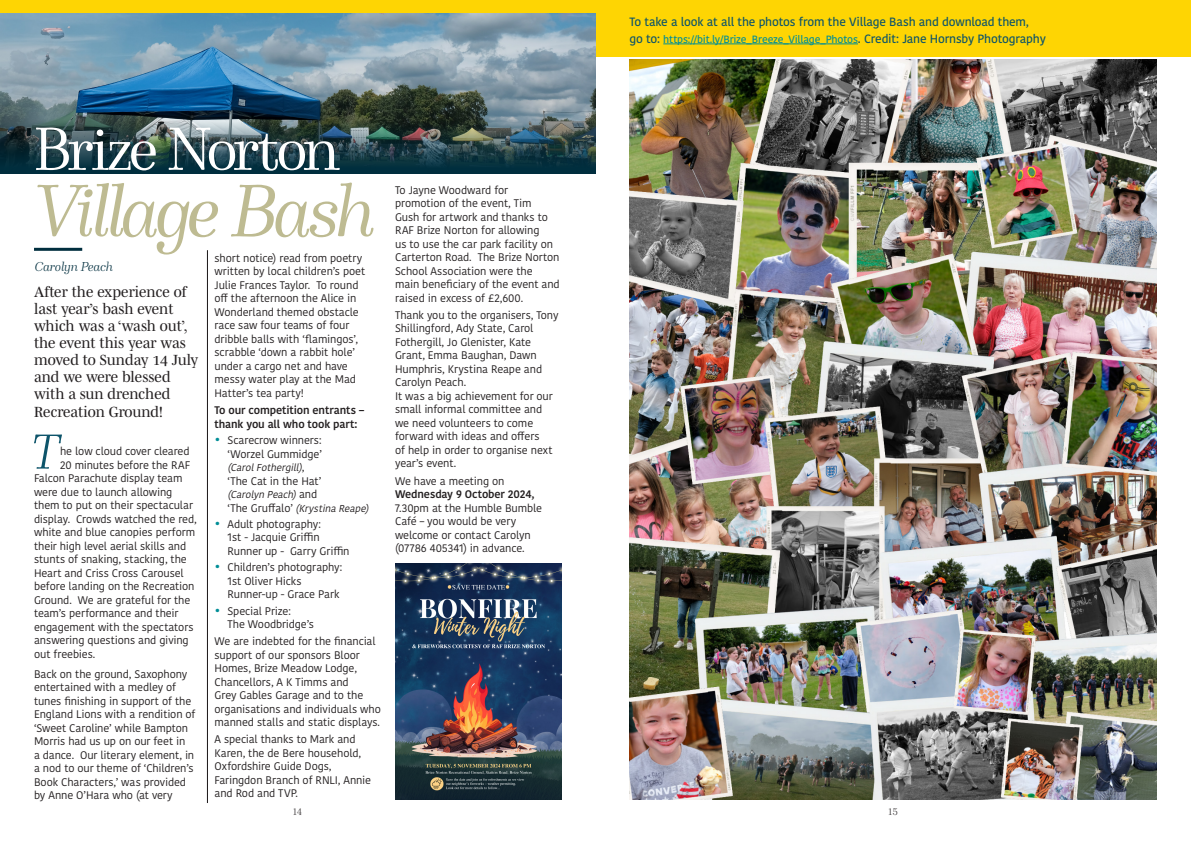
<style>
.page{position:relative;width:1191px;height:842px;background:#fff}
.page>*{position:absolute;margin:0;border:0;box-sizing:border-box;transform-origin:0 0}
.t1{font:italic 77.1px "Winslow";letter-spacing:-.075em;color:#bebb92}
.t2{font:63.2px "Winslow";letter-spacing:-.065em;color:#fff}
.Drop_Cap{font:italic 300 51.1px "Winslow";color:#0d546a}
.Body_text{font:15px/17.1px "Mencken Std";color:#231f20}
.t3{font:italic 300 13.5px "Winslow";letter-spacing:-.035em;color:#002e3e}
.Body_text-2{font:500 12px "Kohinoor Devanagari";letter-spacing:-.015em;color:#0d546a}
.Body_text-3{font:11px/13.5px "Kohinoor Devanagari";letter-spacing:-.01em;color:#231f20}
.Drop_Cap-2{font:11px "Kohinoor Devanagari";letter-spacing:-.01em;color:#231f20}
.Body_text-4{font:600 11px/13.5px "Kohinoor Devanagari";letter-spacing:-.01em;color:#231f20}
.Body_text-5{font:500 10.5px "Kohinoor Devanagari";letter-spacing:-.02em;color:#008e97}
.t4{font:italic 10px/13.5px "Kohinoor Devanagari";color:#231f20}
.t5{font:300 10px "Winslow";color:#231f20}
.s1{font-weight:700;font-size:13px;color:#008e97}
.s2{font-style:normal;font-size:11px}
.s3{font-weight:600}
.s4{font-size:12px;color:#0d546a}
</style>
<div class="page">
<div style="left:0;top:0;width:1191px;height:57px;background:#fed503"></div>
<hr style="left:34px;top:248px;width:48px;height:3px;background:#002e3e">
<hr style="left:207px;top:250px;width:1px;height:553px;background:#231f20">
<img style="left:0;top:13px;width:595px;height:161px">
<img style="left:395px;top:564px;width:166px;height:235px">
<img style="left:629px;top:60px;width:527px;height:740px">
<hr style="left:663px;top:44px;width:195px;height:1px;background:#008e97">
<p class="t2" style="left:33px;top:101px;width:309px">Brize Norton</p>
<p class="t1" style="left:29px;top:153px;width:348px">Village Bash</p>
<p class="Body_text-3" style="left:214px;top:251px;width:152px">short notice) read from poetry written by local children’s poet<br>Julie Frances Taylor. To round off the afternoon the Alice in<br>Wonderland themed obstacle race saw four teams of four dribble balls with ‘flamingos’, scrabble ‘down a rabbit hole’ under a cargo net and have messy water play at the Mad<br>Hatter’s tea party!</p>
<p class="Body_text-4" style="left:214px;top:404px;width:151px">To our competition entrants – thank you all who took part:</p>
<p class="Body_text-3" style="left:214px;top:433px;width:109px;text-align:right"><span class="s1">•</span> Scarecrow winners: ‘Worzel Gummidge’</p>
<p class="t4" style="left:227px;top:461px;width:78px">(CarolFothergill)<span class="s2">,</span></p>
<p class="Body_text-3" style="left:227px;top:474px;width:95px">‘The Cat in the Hat’</p>
<p class="t4" style="left:227px;top:488px;width:143px">(Carolyn Peach) <span class="s2">a n d<br>‘ T h e G r u ff a l o ’</span> (KrystinaReape)</p>
<p class="Body_text-3" style="left:227px;top:517px;width:123px;text-indent:-13px"><span class="s1">•</span> Adult photography:<br>1st - Jacquie Griffin<br>Runner up - Garry Griffin</p>
<p class="Body_text-3" style="left:227px;top:561px;width:116px;text-indent:-13px"><span class="s1">•</span> Children’s photography:<br>1st Oliver Hicks<br>Runner-up - Grace Park</p>
<p class="Body_text-3" style="left:227px;top:604px;width:88px;text-indent:-13px"><span class="s1">•</span> Special Prize:<br>The Woodbridge’s</p>
<p class="Body_text-3" style="left:214px;top:635px;width:168px">We are indebted for the financial support of our sponsors Bloor<br>Homes, Brize Meadow Lodge,<br>Chancellors, A K Timms and<br>Grey Gables Garage and to the organisations and individuals who manned stalls and static displays.</p>
<p class="Body_text-3" style="left:214px;top:733px;width:158px">A special thanks to Mark and<br>Karen, the de Bere household,<br>Oxfordshire Guide Dogs,<br>Faringdon Branch of RNLI, Annie and Rod and TVP.</p>
<p class="t3" style="left:35px;top:257px;width:80px">Carolyn Peach</p>
<p class="Body_text" style="left:34px;top:283px;width:166px">After the experience of last year’s bash event which was a ‘wash out’, the event this year was moved to Sunday 14 July and we were blessed with a sun drenched<br>Recreation Ground!</p>
<p class="Drop_Cap" style="left:30px;top:415px;width:30px">T</p>
<p class="Drop_Cap-2" style="left:60px;top:445px;width:131px">he low cloud cover cleared</p>
<p class="Drop_Cap-2" style="left:60px;top:458px;width:132px">20 minutes before the RAF</p>
<p class="Drop_Cap-2" style="left:34px;top:472px;width:150px">Falcon Parachute display team</p>
<p class="Drop_Cap-2" style="left:34px;top:485px;width:140px">were due to launch allowing</p>
<p class="Drop_Cap-2" style="left:34px;top:499px;width:160px">them to put on their spectacular</p>
<p class="Drop_Cap-2" style="left:34px;top:512px;width:164px">display. Crowds watched the red,</p>
<p class="Drop_Cap-2" style="left:34px;top:526px;width:163px">white and blue canopies perform</p>
<p class="Drop_Cap-2" style="left:34px;top:539px;width:154px">their high level aerial skills and</p>
<p class="Drop_Cap-2" style="left:34px;top:553px;width:154px">stunts of snaking, stacking, the</p>
<p class="Drop_Cap-2" style="left:34px;top:566px;width:151px">Heart and Criss Cross Carousel</p>
<p class="Drop_Cap-2" style="left:34px;top:580px;width:162px">before landing on the Recreation</p>
<p class="Drop_Cap-2" style="left:34px;top:593px;width:158px">Ground. We are grateful for the</p>
<p class="Drop_Cap-2" style="left:34px;top:607px;width:146px">team’s performance and their</p>
<p class="Drop_Cap-2" style="left:34px;top:620px;width:161px">engagement with the spectators</p>
<p class="Drop_Cap-2" style="left:34px;top:634px;width:156px">answering questions and giving</p>
<p class="Drop_Cap-2" style="left:34px;top:647px;width:63px">out freebies.</p>
<p class="Body_text-3" style="left:34px;top:667px;width:163px">Back on the ground, Saxophony entertained with a medley of tunes finishing in support of the<br>England Lions with a rendition of ‘Sweet Caroline’ while Bampton<br>Morris had us up on our feet in<br>a dance. Our literary element, in a nod to our theme of ‘Children’s<br>Book Characters,’ was provided by Anne O’Hara who (at very</p>
<p class="Body_text-3" style="left:395px;top:183px;width:166px">To Jayne Woodward for promotion of the event, Tim<br>Gush for artwork and thanks to<br>RAF Brize Norton for allowing<br>us to use the car park facility on<br>Carterton Road. The Brize Norton<br>School Association were the<br>main beneficiary of the event and raised in excess of £2,600.</p>
<p class="Body_text-3" style="left:395px;top:308px;width:165px">Thank you to the organisers, Tony<br>Shillingford, Ady State, Carol<br>Fothergill, Jo Glenister, Kate<br>Grant, Emma Baughan, Dawn<br>Humphris, Krystina Reape and<br>Carolyn Peach.<br>It was a big achievement for our small informal committee and we need volunteers to come forward with ideas and offers<br>of help in order to organise next year’s event.</p>
<p class="Body_text-3" style="left:395px;top:474px;width:148px">We have a meeting on<br><span class="s3">Wednesday 9 October 2024,<br></span>7.30pm at the Humble Bumble<br>Café – you would be very welcome or contact Carolyn (07786 405341) in advance.</p>
<p class="Body_text-2" style="left:629px;top:15px;width:401px">To take a look at all the photos from the Village Bash and download them,</p>
<p class="Body_text-5" style="left:629px;top:33px;width:418px"><span class="s4">go to:</span> https://bit.ly/Brize_Breeze_Village_Photos<span class="s4">. Credit: Jane Hornsby Photography</span></p>
<p class="t5" style="left:293px;top:804px;width:10px">14</p>
<p class="t5" style="left:888px;top:804px;width:11px">15</p>
</div>
